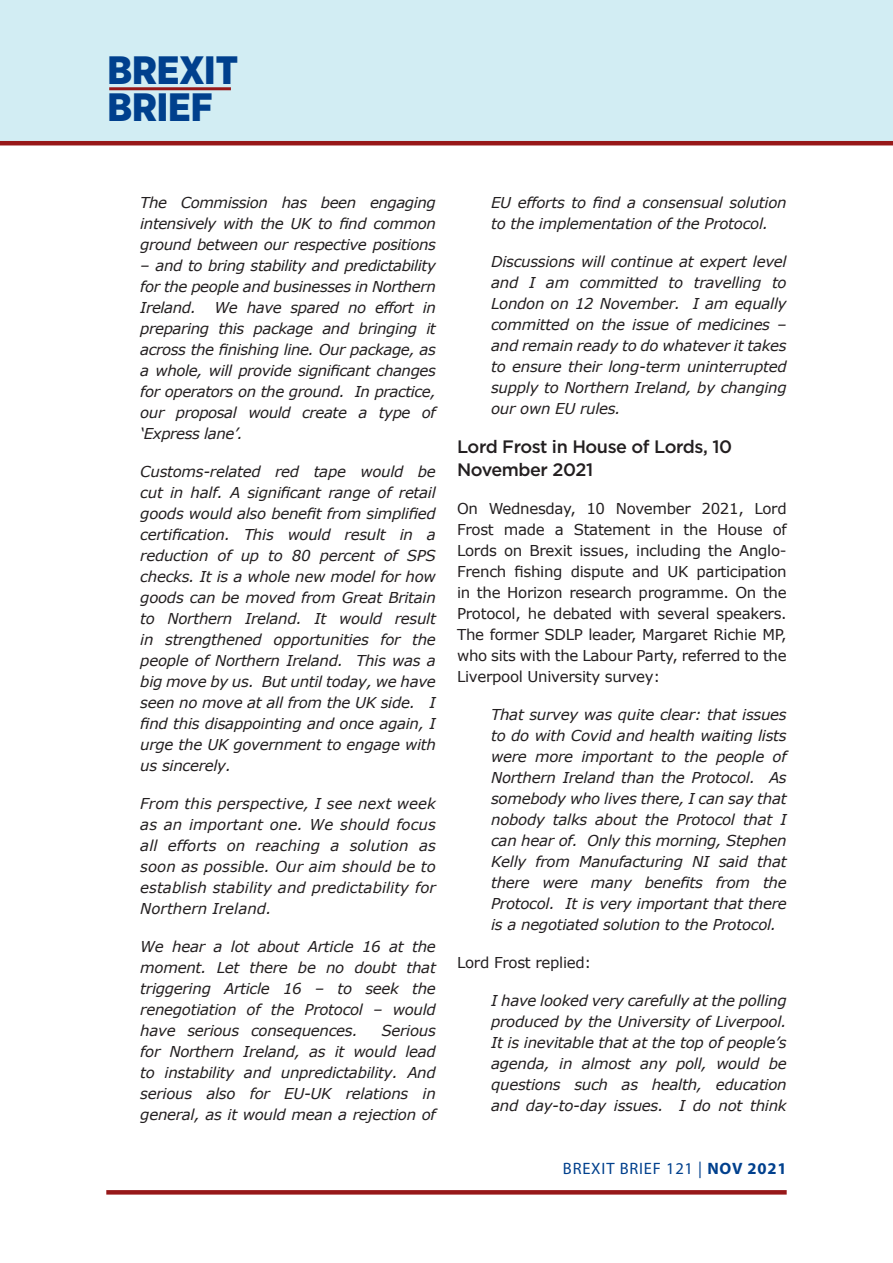
<style>
.page{position:relative;width:893px;height:1263px;background:#fff}
.page>*{position:absolute;margin:0;border:0;box-sizing:border-box;transform-origin:0 0}
.t1{font:900 39.6px/37.5px "Gotham Narrow";color:#00408d}
.t2{font:500 18px/22.5px "Gotham";letter-spacing:-.025em;color:#231f20}
.t3{font:16.5px "Myriad Pro";letter-spacing:.05em;color:#00408d}
.t4{font:italic 15px/21px "Verdana";letter-spacing:-.02em;color:#231f20;text-align:justify}
.t5{font:15px/21px "Verdana";letter-spacing:-.02em;color:#231f20;text-align:justify}
.s1{font-weight:700}
</style>
<div class="page">
<div style="left:0;top:0;width:893px;height:142px;background:#d2edf3"></div>
<hr style="left:0;top:141px;width:893px;height:4px;background:#971819">
<hr style="left:109px;top:87px;width:122px;height:3px;background:#971819">
<svg style="left:106px;top:1190px;width:681px;height:4px;background:#991d1e"></svg>
<h1 class="t1" style="left:107px;top:51px;width:132px">BREXIT<br>BRIEF</h1>
<p class="t4" style="left:140px;top:192px;width:297px">The Commission has been engaging intensively with the UK to find common ground between our respective positions</p>
<p class="t4" style="left:140px;top:255px;width:297px">– and to bring stability and predictability for the people and businesses in Northern Ireland. We have spared no effort in preparing this package and bringing it across the finishing line. Our package, as a whole, will provide significant changes for operators on the ground. In practice, our proposal would create a type of ‘Express lane’.</p>
<p class="t4" style="left:140px;top:461px;width:297px">Customs-related red tape would be cut in half. A significant range of retail goods would also benefit from simplified certification. This would result in a reduction of up to 80 percent of SPS checks. It is a whole new model for how goods can be moved from Great Britain to Northern Ireland. It would result in strengthened opportunities for the people of Northern Ireland. This was a big move by us. But until today, we have seen no move at all from the UK side. I find this disappointing and once again, I urge the UK government to engage with us sincerely.</p>
<p class="t4" style="left:140px;top:793px;width:297px">From this perspective, I see next week as an important one. We should focus all efforts on reaching a solution as soon as possible. Our aim should be to establish stability and predictability for Northern Ireland.</p>
<p class="t4" style="left:140px;top:936px;width:297px">We hear a lot about Article 16 at the moment. Let there be no doubt that triggering Article 16 – to seek the renegotiation of the Protocol – would have serious consequences.</p>
<p class="t4" style="left:140px;top:1020px;width:297px;text-indent:241px">Serious for Northern Ireland, as it would lead to instability and unpredictability. And serious also for EU-UK relations in general, as it would mean a rejection of</p>
<p class="t4" style="left:491px;top:192px;width:297px">EU efforts to find a consensual solution to the implementation of the Protocol.</p>
<p class="t4" style="left:491px;top:251px;width:297px">Discussions will continue at expert level and I am committed to travelling to London on 12 November. I am equally committed on the issue of medicines – and remain ready to do whatever it takes to ensure their long-term uninterrupted supply to Northern Ireland, by changing our own EU rules.</p>
<p class="t2" style="left:457px;top:435px;width:276px">Lord Frost in House of Lords, 10<br>November 2021</p>
<p class="t5" style="left:457px;top:498px;width:331px">On Wednesday, 10 November 2021, Lord Frost made a Statement in the House of Lords on Brexit issues, including the Anglo-French fishing dispute and UK participation in the Horizon research programme. On the Protocol, he debated with several speakers.<br>The former SDLP leader, Margaret Richie MP, who sits with the Labour Party, referred to the Liverpool University survey:</p>
<p class="t4" style="left:491px;top:704px;width:297px">That survey was quite clear: that issues to do with Covid and health waiting lists were more important to the people of Northern Ireland than the Protocol. As somebody who lives there, I can say that nobody talks about the Protocol that I can hear of. Only this morning, Stephen Kelly from Manufacturing NI said that there were many benefits from the Protocol. It is very important that there is a negotiated solution to the Protocol.</p>
<p class="t5" style="left:457px;top:952px;width:136px">Lord Frost replied:</p>
<p class="t4" style="left:491px;top:990px;width:297px">I have looked very carefully at the polling produced by the University of Liverpool.<br>It is inevitable that at the top of people’s agenda, in almost any poll, would be questions such as health, education and day-to-day issues. I do not think</p>
<p class="t3" style="left:563px;top:1158px;width:225px">BREXIT BRIEF 121 | <span class="s1">NOV 2021</span></p>
</div>
